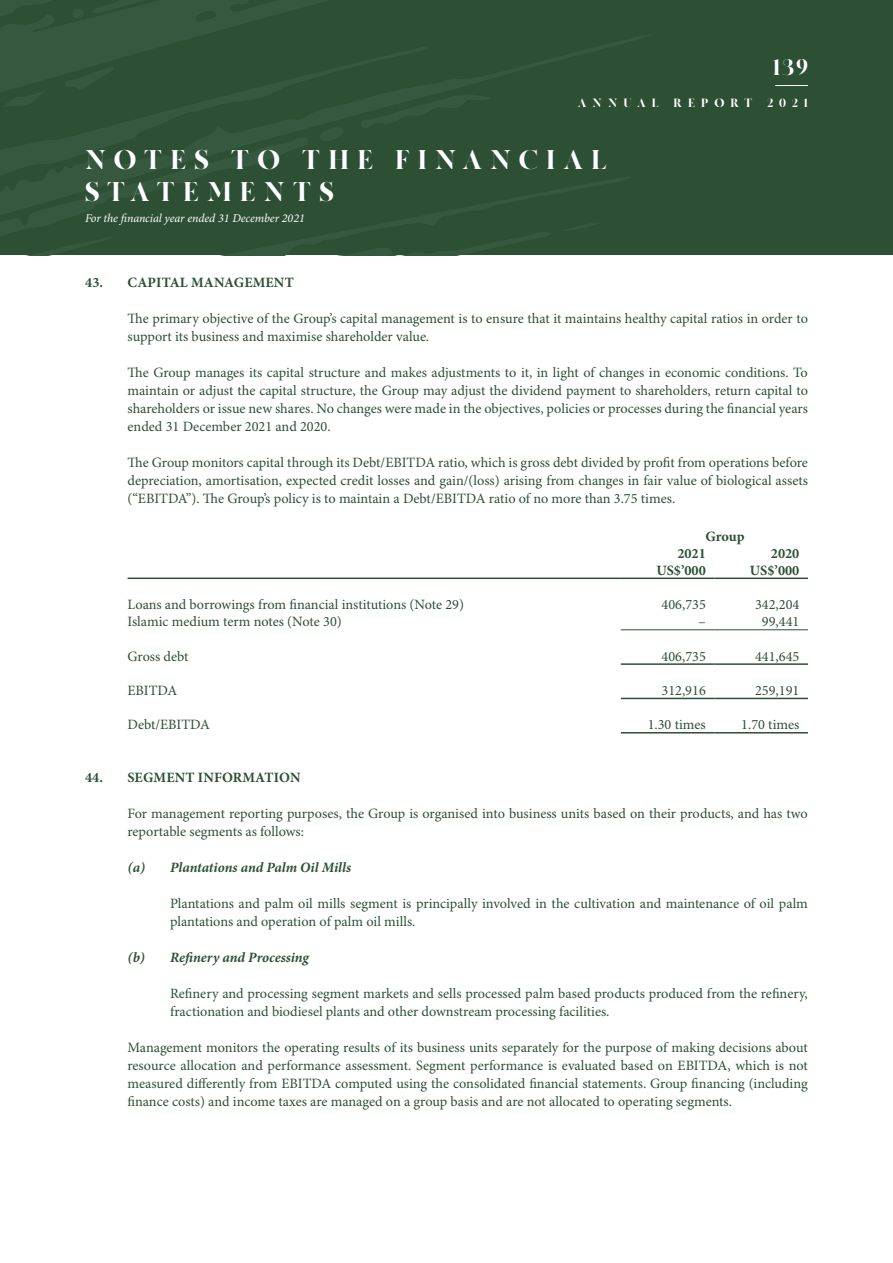
<style>
.page{position:relative;width:893px;height:1263px;background:#fff}
.page>*{position:absolute;margin:0;border:0;box-sizing:border-box;transform-origin:0 0}
.t1{font:900 27px/32.4px "MADE Canvas";letter-spacing:.3em;color:#fff}
.t2{font:900 22.5px "MADE Canvas";color:#fff}
.t3{font:14.25px/18px "Minion Pro";color:#2d5035}
.t4{font:700 14.25px/17.1px "Minion Pro";letter-spacing:.005em;color:#2d5035}
.t5{font:italic 700 14.25px "Minion Pro";letter-spacing:-.005em;color:#2d5035}
.t6{font:italic 12px "Minion Pro";letter-spacing:-.005em;color:#fff}
.t7{font:900 12px "MADE Canvas";letter-spacing:.5em;color:#fff}
</style>
<div class="page">
<svg style="left:0;top:0;width:893px;height:255px;background:#2e5136"></svg>
<hr style="left:128px;top:577px;width:493px;height:2px;background:#2d5035">
<hr style="left:621px;top:577px;width:93px;height:2px;background:#2d5035">
<hr style="left:714px;top:577px;width:94px;height:2px;background:#2d5035">
<hr style="left:621px;top:629px;width:93px;height:1px;background:#2d5035">
<hr style="left:714px;top:629px;width:94px;height:1px;background:#2d5035">
<hr style="left:621px;top:663px;width:93px;height:2px;background:#2d5035">
<hr style="left:714px;top:663px;width:94px;height:2px;background:#2d5035">
<hr style="left:621px;top:698px;width:93px;height:1px;background:#2d5035">
<hr style="left:714px;top:698px;width:94px;height:1px;background:#2d5035">
<hr style="left:621px;top:732px;width:93px;height:1px;background:#2d5035">
<hr style="left:714px;top:732px;width:94px;height:1px;background:#2d5035">
<hr style="left:775px;top:85px;width:33px;height:1px;background:#fff">
<h2 class="t2" style="left:773px;top:55px;width:36px">139</h2>
<p class="t7" style="left:578px;top:96px;width:231px">ANNUAL REPORT 2021</p>
<h1 class="t1" style="left:85px;top:146px;width:523px">NOTES TO THE FINANCIAL<br>STATEMENTS</h1>
<p class="t6" style="left:85px;top:211px;width:221px">For the financial year ended 31 December 2021</p>
<p class="t4" style="left:85px;top:274px;width:210px">43. CAPITAL MANAGEMENT</p>
<p class="t3" style="left:128px;top:310px;width:682px">The primary objective of the Group’s capital management is to ensure that it maintains healthy capital ratios in order to support its business and maximise shareholder value.</p>
<p class="t3" style="left:128px;top:364px;width:682px;text-align:justify">The Group manages its capital structure and makes adjustments to it, in light of changes in economic conditions. To maintain or adjust the capital structure, the Group may adjust the dividend payment to shareholders, return capital to shareholders or issue new shares. No changes were made in the objectives, policies or processes during the financial years ended 31 December 2021 and 2020.</p>
<p class="t3" style="left:128px;top:454px;width:682px;text-align:justify">The Group monitors capital through its Debt/EBITDA ratio, which is gross debt divided by profit from operations before depreciation, amortisation, expected credit losses and gain/(loss) arising from changes in fair value of biological assets (“EBITDA”). The Group’s policy is to maintain a Debt/EBITDA ratio of no more than 3.75 times.</p>
<p class="t4" style="left:677px;top:528px;width:69px;text-indent:28px">Group<br>2021</p>
<p class="t4" style="left:771px;top:545px;width:30px">2020</p>
<p class="t4" style="left:656px;top:562px;width:51px">US$’000</p>
<p class="t4" style="left:750px;top:562px;width:51px">US$’000</p>
<p class="t3" style="left:128px;top:596px;width:338px">Loans and borrowings from financial institutions (Note 29)</p>
<p class="t3" style="left:662px;top:596px;width:46px">406,735</p>
<p class="t3" style="left:755px;top:596px;width:46px">342,204</p>
<p class="t3" style="left:128px;top:613px;width:216px">Islamic medium term notes (Note 30)</p>
<p class="t3" style="left:698px;top:613px;width:9px">–</p>
<p class="t3" style="left:762px;top:613px;width:39px">99,441</p>
<p class="t3" style="left:128px;top:648px;width:63px">Gross debt</p>
<p class="t3" style="left:661px;top:648px;width:46px">406,735</p>
<p class="t3" style="left:755px;top:648px;width:46px">441,645</p>
<p class="t3" style="left:128px;top:682px;width:51px">EBITDA</p>
<p class="t3" style="left:661px;top:682px;width:46px">312,916</p>
<p class="t3" style="left:755px;top:682px;width:46px">259,191</p>
<p class="t3" style="left:127px;top:716px;width:84px">Debt/EBITDA</p>
<p class="t3" style="left:648px;top:716px;width:60px">1.30 times</p>
<p class="t3" style="left:741px;top:716px;width:60px">1.70 times</p>
<p class="t4" style="left:85px;top:769px;width:217px">44. SEGMENT INFORMATION</p>
<p class="t3" style="left:127px;top:804px;width:682px">For management reporting purposes, the Group is organised into business units based on their products, and has two reportable segments as follows:</p>
<p class="t5" style="left:127px;top:857px;width:225px">(a) Plantations and Palm Oil Mills</p>
<p class="t3" style="left:170px;top:894px;width:639px">Plantations and palm oil mills segment is principally involved in the cultivation and maintenance of oil palm plantations and operation of palm oil mills.</p>
<p class="t5" style="left:127px;top:947px;width:183px">(b) Refinery and Processing</p>
<p class="t3" style="left:170px;top:984px;width:639px">Refinery and processing segment markets and sells processed palm based products produced from the refinery, fractionation and biodiesel plants and other downstream processing facilities.</p>
<p class="t3" style="left:127px;top:1038px;width:682px;text-align:justify">Management monitors the operating results of its business units separately for the purpose of making decisions about resource allocation and performance assessment. Segment performance is evaluated based on EBITDA, which is not measured differently from EBITDA computed using the consolidated financial statements. Group financing (including finance costs) and income taxes are managed on a group basis and are not allocated to operating segments.</p>
</div>
